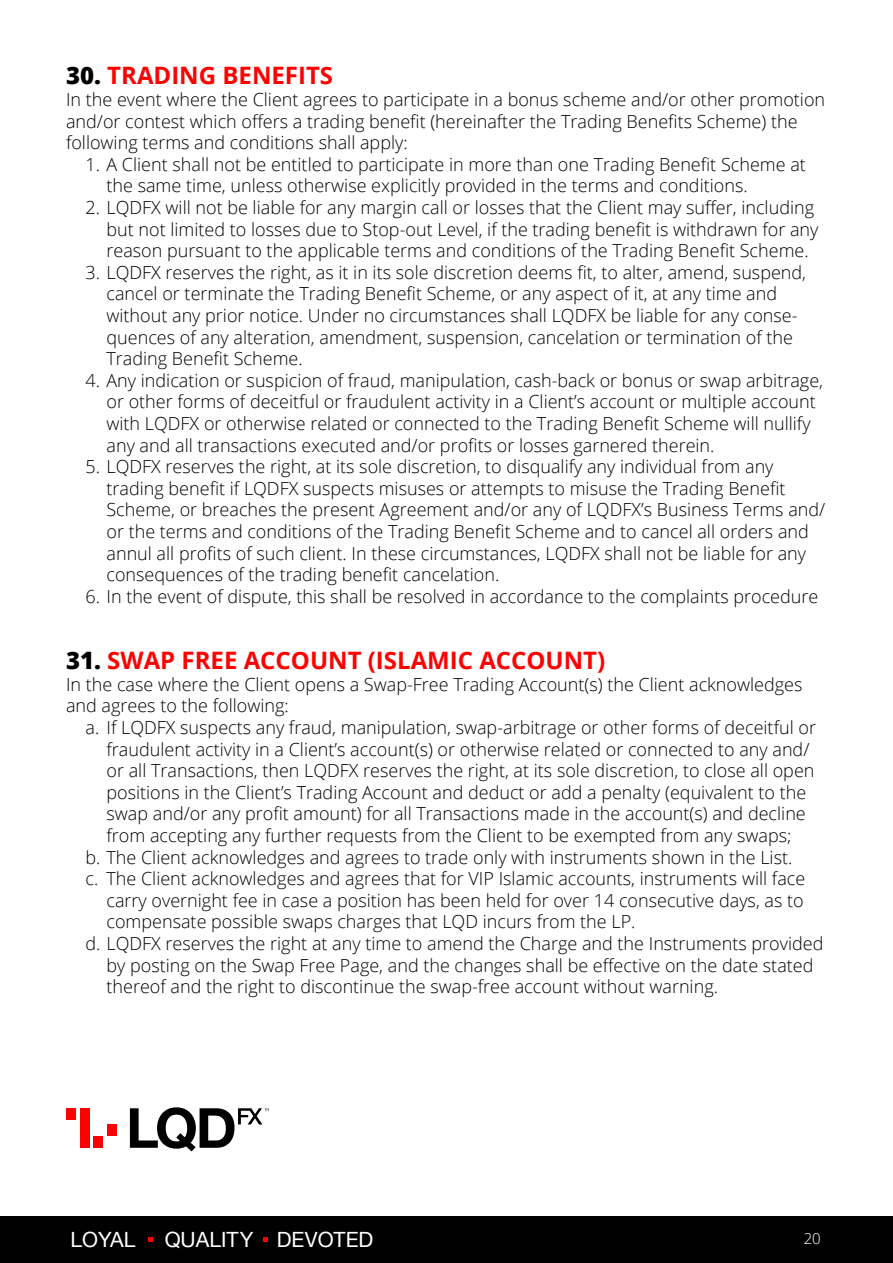
<style>
.page{position:relative;width:893px;height:1263px;background:#fff}
.page>*{position:absolute;margin:0;border:0;box-sizing:border-box;transform-origin:0 0}
.t1{font:700 24px "Open Sans";color:#f00}
.t2{font:21px "Helvetica Neue";color:#fff}
.t3{font:300 18px/21.6px "Open Sans";color:#000}
.t4{font:300 15px "Open Sans";color:#fff}
.s1{font-weight:800;color:#000}
</style>
<div class="page">
<div style="left:0;top:1216px;width:893px;height:47px;background:#000"></div>
<svg style="left:148px;top:1237px;width:5px;height:4px"></svg>
<svg style="left:263px;top:1237px;width:5px;height:4px"></svg>
<div style="left:80px;top:1108px;width:9px;height:40px;background:#f00"></div>
<div style="left:94px;top:1136px;width:9px;height:12px;background:#f00"></div>
<div style="left:108px;top:1124px;width:9px;height:12px;background:#f00"></div>
<div style="left:66px;top:1108px;width:9px;height:12px;background:#f00"></div>
<svg style="left:130px;top:1107px;width:139px;height:44px"></svg>
<p class="t1" style="left:66px;top:59px;width:269px"><span class="s1">30.</span> TRADING BENEFITS</p>
<p class="t3" style="left:66px;top:88px;width:761px">In the event where the Client agrees to participate in a bonus scheme and/or other promotion</p>
<p class="t3" style="left:66px;top:110px;width:733px">and/or contest which offers a trading benefit (hereinafter the Trading Benefits Scheme) the following terms and conditions shall apply:</p>
<p class="t3" style="left:106px;top:153px;width:701px;text-indent:-21px">1. A Client shall not be entitled to participate in more than one Trading Benefit Scheme at the same time, unless otherwise explicitly provided in the terms and conditions.</p>
<p class="t3" style="left:106px;top:196px;width:713px;text-indent:-21px">2. LQDFX will not be liable for any margin call or losses that the Client may suffer, including but not limited to losses due to Stop-out Level, if the trading benefit is withdrawn for any reason pursuant to the applicable terms and conditions of the Trading Benefit Scheme.</p>
<p class="t3" style="left:106px;top:261px;width:701px;text-indent:-21px">3. LQDFX reserves the right, as it in its sole discretion deems fit, to alter, amend, suspend, cancel or terminate the Trading Benefit Scheme, or any aspect of it, at any time and without any prior notice. Under no circumstances shall LQDFX be liable for any conse&shy;quences of any alteration, amendment, suspension, cancelation or termination of the Trading Benefit Scheme.</p>
<p class="t3" style="left:106px;top:369px;width:718px;text-indent:-21px">4. Any indication or suspicion of fraud, manipulation, cash-back or bonus or swap arbitrage, or other forms of deceitful or fraudulent activity in a Client’s account or multiple account with LQDFX or otherwise related or connected to the Trading Benefit Scheme will nullify any and all transactions executed and/or profits or losses garnered therein.</p>
<p class="t3" style="left:106px;top:455px;width:720px;text-indent:-21px">5. LQDFX reserves the right, at its sole discretion, to disqualify any individual from any trading benefit if LQDFX suspects misuses or attempts to misuse the Trading Benefit Scheme, or breaches the present Agreement and/or any of LQDFX’s Business Terms and/ or the terms and conditions of the Trading Benefit Scheme and to cancel all orders and annul all profits of such client. In these circumstances, LQDFX shall not be liable for any consequences of the trading benefit cancelation.</p>
<p class="t3" style="left:86px;top:585px;width:734px">6. In the event of dispute, this shall be resolved in accordance to the complaints procedure</p>
<p class="t1" style="left:66px;top:643px;width:541px"><span class="s1">31.</span> SWAP FREE ACCOUNT (ISLAMIC ACCOUNT)</p>
<p class="t3" style="left:66px;top:673px;width:738px">In the case where the Client opens a Swap-Free Trading Account(s) the Client acknowledges and agrees to the following:</p>
<p class="t3" style="left:106px;top:716px;width:711px;text-indent:-21px">a. If LQDFX suspects any fraud, manipulation, swap-arbitrage or other forms of deceitful or fraudulent activity in a Client’s account(s) or otherwise related or connected to any and/ or all Transactions, then LQDFX reserves the right, at its sole discretion, to close all open positions in the Client’s Trading Account and deduct or add a penalty (equivalent to the swap and/or any profit amount) for all Transactions made in the account(s) and decline from accepting any further requests from the Client to be exempted from any swaps;</p>
<p class="t3" style="left:86px;top:846px;width:708px">b. The Client acknowledges and agrees to trade only with instruments shown in the List.</p>
<p class="t3" style="left:106px;top:867px;width:700px;text-align:justify;text-indent:-21px">c. The Client acknowledges and agrees that for VIP Islamic accounts, instruments will face carry overnight fee in case a position has been held for over 14 consecutive days, as to compensate possible swaps charges that LQD incurs from the LP.</p>
<p class="t3" style="left:106px;top:932px;width:718px;text-indent:-21px">d. LQDFX reserves the right at any time to amend the Charge and the Instruments provided by posting on the Swap Free Page, and the changes shall be effective on the date stated thereof and the right to discontinue the swap-free account without warning.</p>
<p class="t2" style="left:70px;top:1224px;width:66px">LOYAL</p>
<p class="t2" style="left:165px;top:1224px;width:210px">QUALITY DEVOTED</p>
<p class="t4" style="left:804px;top:1228px;width:19px">20</p>
</div>
